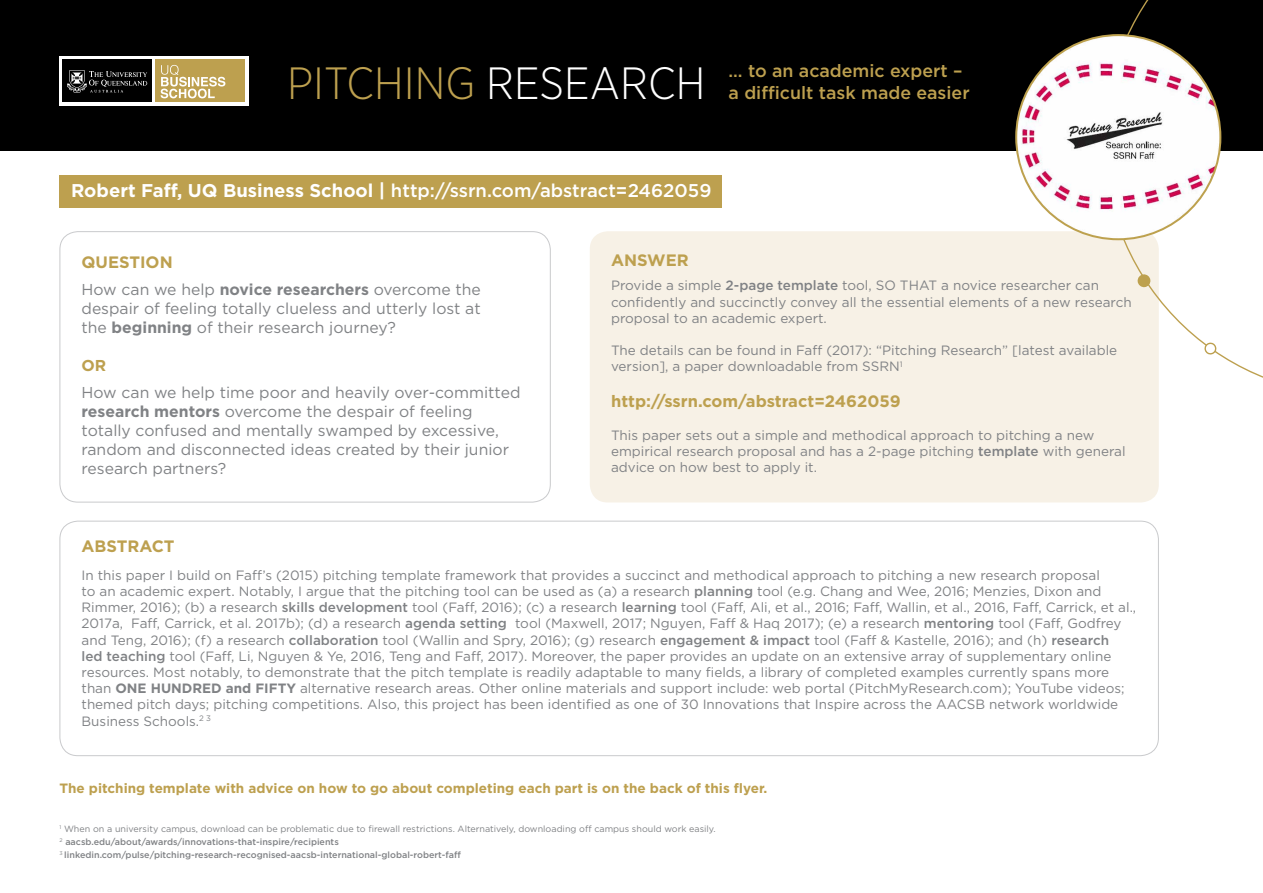
<style>
.page{position:relative;width:1263px;height:893px;background:#fff}
.page>*{position:absolute;margin:0;border:0;box-sizing:border-box;transform-origin:0 0}
.t1{font:300 45.15px "Gotham Narrow";color:#bda04f}
.t2{font:500 18.45px "Gotham";color:#fff}
.t3{font:500 17.85px/21.3px "Gotham";color:#bda04f}
.t4{font:700 16.5px "Gotham";color:#bda04f}
.t5{font:15.75px/18.9px "Gotham";color:#808285;text-align:justify}
.t6{font:700 15.75px "Gotham";color:#bda04f}
.t7{font:13.5px/16.2px "Gotham";color:#808285}
.t8{font:700 13.5px "Gotham";color:#bda04f}
.t9{font:500 9px/12.9px "Gotham";color:#808285}
.s1{color:#fff}
.s2{font-weight:700}
.s3{font-weight:500}
.s4{font-weight:400}
</style>
<div class="page">
<div style="left:590px;top:231px;width:569px;height:271px;background:#f7f1e6;border-radius:18px"></div>
<div style="left:0;top:0;width:1263px;height:150px;background:#000"></div>
<div style="left:60px;top:57px;width:189px;height:49px;background:#fff"></div>
<div style="left:62px;top:59px;width:90px;height:43px;background:#000"></div>
<div style="left:155px;top:59px;width:90px;height:43px;background:#bda04f"></div>
<svg style="left:161px;top:65px;width:64px;height:33px"></svg>
<svg style="left:67px;top:70px;width:80px;height:23px"></svg>
<svg style="left:1068px;top:0;width:195px;height:378px"></svg>
<svg style="left:1203px;top:341px;width:13px;height:15px"></svg>
<img style="left:1016px;top:35px;width:204px;height:204px;border-radius:102px">
<div style="left:60px;top:175px;width:662px;height:33px;background:#bda04f"></div>
<div style="left:60px;top:231px;width:491px;height:271px;border:1px solid #c9cacc;border-radius:18px"></div>
<h1 class="t1" style="left:287px;top:56px;width:420px">PITCHING <span class="s1">RESEARCH</span></h1>
<h3 class="t3" style="left:729px;top:60px;width:243px">… to an academic expert – a difficult task made easier</h3>
<h2 class="t2" style="left:71px;top:179px;width:642px"><span class="s2">Robert Faff, UQ Business School |</span> http://ssrn.com/abstract=2462059</h2>
<p class="t4" style="left:82px;top:251px;width:93px">QUESTION</p>
<p class="t5" style="left:82px;top:280px;width:401px">How can we help <span class="s2">novice researchers</span> overcome the despair of feeling totally clueless and utterly lost at the <span class="s2">beginning</span> of their research journey?</p>
<p class="t6" style="left:82px;top:355px;width:26px">OR</p>
<p class="t5" style="left:82px;top:383px;width:440px;text-align:left">How can we help time poor and heavily over-committed <span class="s2">research mentors</span> overcome the despair of feeling totally confused and mentally swamped by excessive, random and disconnected ideas created by their junior research partners?</p>
<p class="t4" style="left:611px;top:249px;width:79px">ANSWER</p>
<p class="t7" style="left:611px;top:277px;width:522px">Provide a simple <span class="s3">2-page template</span> tool, SO THAT a novice researcher can confidently and succinctly convey all the essential elements of a new research proposal to an academic expert.</p>
<p class="t7" style="left:611px;top:342px;width:508px">The details can be found in Faff (2017): “Pitching Research” [latest available version], a paper downloadable from SSRN<sup>1</sup></p>
<p class="t4" style="left:611px;top:391px;width:291px">http://ssrn.com/abstract=2462059</p>
<p class="t7" style="left:611px;top:427px;width:516px">This paper sets out a simple and methodical approach to pitching a new empirical research proposal and has a 2-page pitching <span class="s3">template</span> with general advice on how best to apply it.</p>
<p class="t4" style="left:82px;top:535px;width:95px">ABSTRACT</p>
<p class="t7" style="left:82px;top:567px;width:1056px">In this paper I build on Faff’s (2015) pitching template framework that provides a succinct and methodical approach to pitching a new research proposal<br>to an academic expert. Notably, I argue that the pitching tool can be used as (a) a research <span class="s3">planning</span> tool (e.g. Chang and Wee, 2016; Menzies, Dixon and Rimmer, 2016); (b) a research <span class="s3">skills development</span> tool (Faff, 2016); (c) a research <span class="s3">learning</span> tool (Faff, Ali, et al., 2016; Faff, Wallin, et al., 2016, Faff, Carrick, et al., 2017a, Faff, Carrick, et al. 2017b); (d) a research <span class="s3">agenda setting</span> tool (Maxwell, 2017; Nguyen, Faff &amp; Haq 2017); (e) a research <span class="s3">mentoring</span> tool (Faff, Godfrey and Teng, 2016); (f) a research <span class="s3">collaboration</span> tool (Wallin and Spry, 2016); (g) research <span class="s3">engagement &amp; impact</span> tool (Faff &amp; Kastelle, 2016); and (h) <span class="s3">research<br>led teaching</span> tool (Faff, Li, Nguyen &amp; Ye, 2016, Teng and Faff, 2017). Moreover, the paper provides an update on an extensive array of supplementary online resources. Most notably, to demonstrate that the pitch template is readily adaptable to many fields, a library of completed examples currently spans more than <span class="s2">ONE HUNDRED and FIFTY</span> alternative research areas. Other online materials and support include: web portal (PitchMyResearch.com); YouTube videos; themed pitch days; pitching competitions. Also, this project has been identified as one of 30 Innovations that Inspire across the AACSB network worldwide Business Schools.<sup>2</sup> <sup>3</sup></p>
<p class="t8" style="left:60px;top:779px;width:709px">The pitching template with advice on how to go about completing each part is on the back of this flyer.</p>
<p class="t9" style="left:60px;top:822px;width:658px"><sup>1</sup> <span class="s4">When on a university campus, download can be problematic due to firewall restrictions. Alternatively, downloading off campus should work easily.<br></span><sup>2</sup> aacsb.edu/about/awards/innovations-that-inspire/recipients<br><sup>3</sup> linkedin.com/pulse/pitching-research-recognised-aacsb-international-global-robert-faff</p>
</div>
